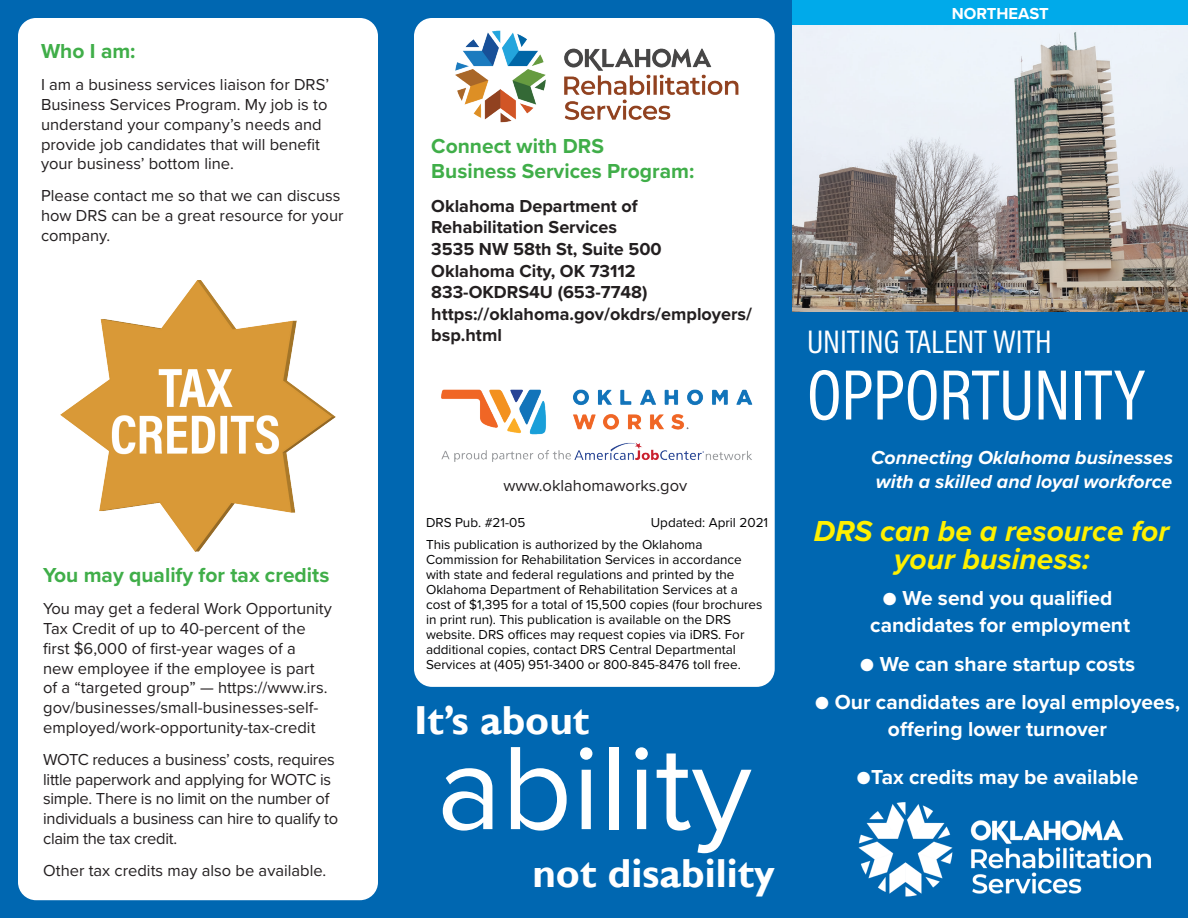
<style>
.page{position:relative;width:1188px;height:918px;background:#0067b1}
.page>*{position:absolute;margin:0;border:0;box-sizing:border-box;transform-origin:0 0}
.t1{font:123px "Proxima Nova";color:#fff}
.Uniting_talent{font:72px "Acumin Variable Concept";letter-spacing:-.005em;color:#fff}
.Body_Copy{font:700 40.5px "Gill Sans";color:#fff}
.Uniting_talent-2{font:33px "Acumin Variable Concept";color:#fff}
.DRS_resource{font:italic 700 30px/27.9px "Proxima Nova";color:#fff100;text-align:center}
.Uniting_talent-3{font:700 21px/26.5px "Proxima Nova";color:#fff;text-align:center}
.Paragraph_header{font:700 21px/25.2px "Proxima Nova";color:#40ae49}
.DRS_resource-2{font:700 21px/26.5px "Proxima Nova";color:#fff;text-align:center}
.Uniting_talent-4{font:italic 700 19.5px/24.9px "Proxima Nova";color:#fff}
.Body_Copy-2{font:700 18px/21.6px "Proxima Nova";color:#231f20}
.Body_Copy-3{font:16.5px/19.8px "Proxima Nova";color:#231f20}
.Body_Copy-4{font:16.5px/19.8px "Proxima Nova";letter-spacing:-.02em;color:#231f20}
.Regional_header{font:700 16.5px "Proxima Nova";color:#fff}
.printers{font:13.5px/15px "Proxima Nova";color:#040405}
</style>
<div class="page">
<div style="left:18px;top:18px;width:360px;height:882px;background:#fff;border-radius:18px"></div>
<div style="left:414px;top:18px;width:361px;height:669px;background:#fff;border-radius:18px"></div>
<div style="left:792px;top:0;width:396px;height:26px;background:#00aaea"></div>
<img style="left:792px;top:26px;width:396px;height:285px">
<img style="left:858px;top:802px;width:293px;height:95px">
<img style="left:61px;top:281px;width:274px;height:271px">
<img style="left:455px;top:30px;width:284px;height:93px">
<img style="left:441px;top:389px;width:312px;height:73px">
<p class="Paragraph_header" style="left:41px;top:38px;width:96px">Who I am:</p>
<p class="Body_Copy-3" style="left:41px;top:74px;width:290px">I am a business services liaison for DRS’ Business Services Program. My job is to understand your company’s needs and provide job candidates that will benefit your business’ bottom line.</p>
<p class="Body_Copy-3" style="left:41px;top:185px;width:304px">Please contact me so that we can discuss how DRS can be a great resource for your company.</p>
<p class="Paragraph_header" style="left:43px;top:562px;width:288px">You may qualify for tax credits</p>
<p class="Body_Copy-3" style="left:43px;top:598px;width:290px">You may get a federal Work Opportunity Tax Credit of up to 40-percent of the first $6,000 of first-year wages of a<br>new employee if the employee is part of a “targeted group” — https://www.irs. gov/businesses/small-businesses-self&shy;employed/work-opportunity-tax-credit</p>
<p class="Body_Copy-4" style="left:43px;top:749px;width:297px">WOTC reduces a business’ costs, requires little paperwork and applying for WOTC is simple. There is no limit on the number of individuals a business can hire to qualify to claim the tax credit.</p>
<p class="Body_Copy-3" style="left:43px;top:860px;width:285px">Other tax credits may also be available.</p>
<h2 class="Regional_header" style="left:952px;top:1px;width:98px">NORTHEAST</h2>
<p class="Paragraph_header" style="left:431px;top:133px;width:265px">Connect with DRS<br>Business Services Program:</p>
<p class="Body_Copy-2" style="left:431px;top:195px;width:322px">Oklahoma Department of<br>Rehabilitation Services<br>3535 NW 58th St, Suite 500<br>Oklahoma City, OK 73112<br>833-OKDRS4U (653-7748) https://oklahoma.gov/okdrs/employers/ bsp.html</p>
<p class="Body_Copy-3" style="left:503px;top:475px;width:185px">www.oklahomaworks.gov</p>
<p class="printers" style="left:426px;top:515px;width:101px">DRS Pub. #21-05</p>
<p class="printers" style="left:651px;top:515px;width:119px">Updated: April 2021</p>
<p class="printers" style="left:426px;top:536px;width:338px">This publication is authorized by the Oklahoma Commission for Rehabilitation Services in accordance with state and federal regulations and printed by the Oklahoma Department of Rehabilitation Services at a cost of $1,395 for a total of 15,500 copies (four brochures in print run). This publication is available on the DRS website. DRS offices may request copies via iDRS. For additional copies, contact DRS Central Departmental Services at (405) 951-3400 or 800-845-8476 toll free.</p>
<p class="Body_Copy" style="left:414px;top:696px;width:177px">It’s about</p>
<h1 class="t1" style="left:437px;top:696px;width:317px">ability</h1>
<h3 class="Body_Copy" style="left:532px;top:849px;width:244px">not disability</h3>
<h1 class="Uniting_talent-2" style="left:807px;top:319px;width:246px">UNITING TALENT WITH</h1>
<h1 class="Uniting_talent" style="left:807px;top:345px;width:339px">OPPORTUNITY</h1>
<h1 class="Uniting_talent-4" style="left:871px;top:444px;width:303px">Connecting Oklahoma businesses with a skilled and loyal workforce</h1>
<p class="DRS_resource" style="left:814px;top:517px;width:357px">DRS can be a resource for your business:</p>
<p class="DRS_resource-2" style="left:870px;top:585px;width:262px">● We send you qualified candidates for employment</p>
<h1 class="Uniting_talent-3" style="left:860px;top:650px;width:277px">● We can share startup costs</h1>
<h1 class="Uniting_talent-3" style="left:815px;top:688px;width:367px">● Our candidates are loyal employees, offering lower turnover</h1>
<h1 class="Uniting_talent-3" style="left:857px;top:764px;width:283px">●Tax credits may be available</h1>
</div>
